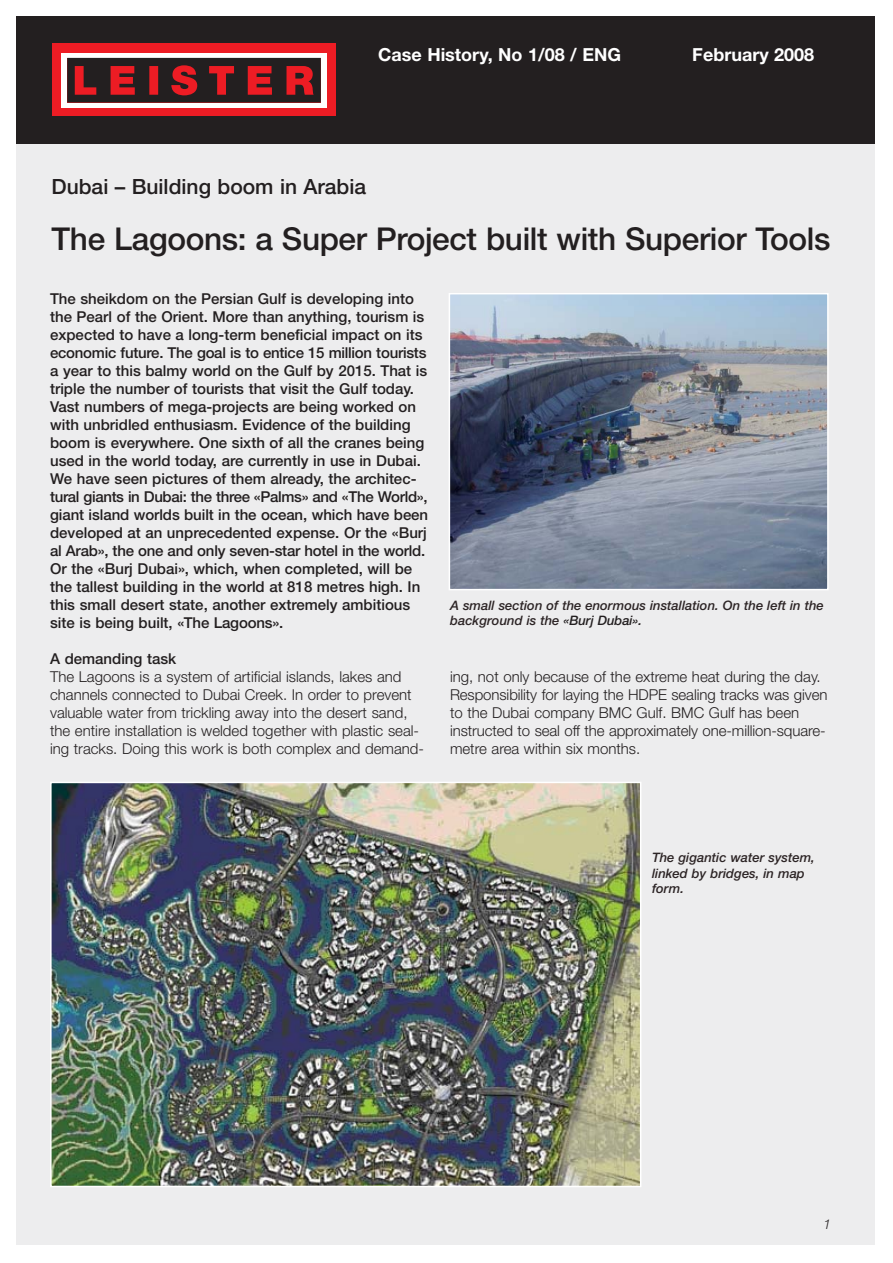
<style>
.page{position:relative;width:893px;height:1263px;background:#fff}
.page>*{position:absolute;margin:0;border:0;box-sizing:border-box;transform-origin:0 0}
.t1{font:500 31.5px "Helvetica Neue";letter-spacing:-.01em;color:#231f20}
.t2{font:500 21px "Helvetica Neue";color:#231f20}
.t3{font:700 18px "Helvetica Neue";color:#fff}
.t4{font:500 15px/18px "Helvetica Neue";color:#231f20}
.t5{font:300 15px/18px "Helvetica Neue";color:#231f20}
.t6{font:italic 300 13.5px "Helvetica Neue";color:#231f20}
.t7{font:italic 500 13.05px/15.6px "Helvetica Neue";color:#2c2425}
.s1{color:#231f20}
</style>
<div class="page">
<div style="left:16px;top:16px;width:858px;height:1229px;background:#ededee"></div>
<div style="left:16px;top:16px;width:858px;height:128px;background:#231f20"></div>
<div style="left:53px;top:44px;width:283px;height:72px;background:#ed1c24"></div>
<div style="left:61px;top:53px;width:266px;height:54px;background:#fff"></div>
<svg style="left:67px;top:58px;width:254px;height:45px;background:#5e1e21"></svg>
<img style="left:53px;top:785px;width:585px;height:399px">
<div style="left:50px;top:782px;width:591px;height:405px;border:2px solid #fff"></div>
<img style="left:451px;top:296px;width:374px;height:291px">
<div style="left:448px;top:293px;width:380px;height:297px;border:2px solid #fff"></div>
<p class="t3" style="left:378px;top:48px;width:244px">Case History, No 1/08 / ENG</p>
<p class="t3" style="left:692px;top:48px;width:123px">February 2008</p>
<h2 class="t2" style="left:52px;top:179px;width:316px">Dubai – Building boom in Arabia</h2>
<h1 class="t1" style="left:52px;top:228px;width:780px">The Lagoons: a Super Project built with Superior Tools</h1>
<p class="t4" style="left:50px;top:291px;width:379px">The sheikdom on the Persian Gulf is developing into the Pearl of the Orient. More than anything, tourism is expected to have a long-term beneficial impact on its economic future. The goal is to entice 15 million tourists a year to this balmy world on the Gulf by 2015. That is triple the number of tourists that visit the Gulf today.<br>Vast numbers of mega-projects are being worked on with unbridled enthusiasm. Evidence of the building boom is everywhere. One sixth of all the cranes being used in the world today, are currently in use in Dubai.<br>We have seen pictures of them already, the architec&shy;tural giants in Dubai: the three «Palms» and «The World», giant island worlds built in the ocean, which have been developed at an unprecedented expense. Or the «Burj al Arab», the one and only seven-star hotel in the world.<br>Or the «Burj Dubai», which, when completed, will be the tallest building in the world at 818 metres high. In this small desert state, another extremely ambitious site is being built, «The Lagoons».</p>
<p class="t4" style="left:50px;top:651px;width:128px">A demanding task</p>
<p class="t5" style="left:50px;top:669px;width:375px">The Lagoons is a system of artificial islands, lakes and channels connected to Dubai Creek. In order to prevent valuable water from trickling away into the desert sand, the entire installation is welded together with plastic seal&shy;ing tracks. Doing this work is both complex and demand-</p>
<p class="t5" style="left:450px;top:669px;width:379px">ing, not only because of the extreme heat during the day.<br>Responsibility for laying the HDPE sealing tracks was given to the Dubai company BMC Gulf. BMC Gulf has been instructed to seal off the approximately one-million-square&shy;metre area within six months.</p>
<p class="t7" style="left:450px;top:599px;width:375px">A small section of the enormous installation. On the left in the background is the <span class="s1">«Burj Dubai».</span></p>
<p class="t7" style="left:652px;top:851px;width:164px">The gigantic water system, linked by bridges, in map form.</p>
<p class="t6" style="left:823px;top:1219px;width:9px">1</p>
</div>
